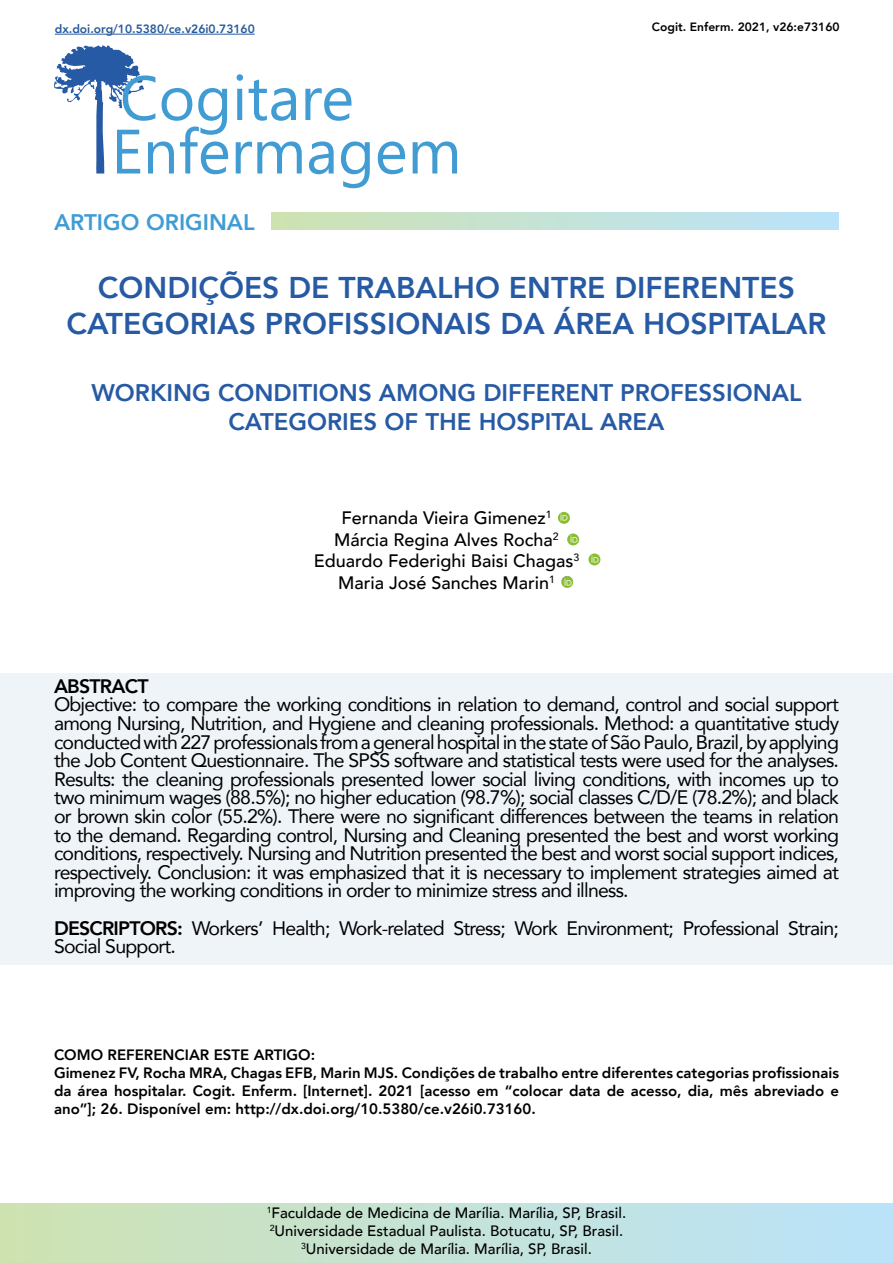
<style>
.page{position:relative;width:893px;height:1263px;background:#fff}
.page>*{position:absolute;margin:0;border:0;box-sizing:border-box;transform-origin:0 0}
.t1{font:800 30px/36px "Avenir";color:#275aa4;text-align:center}
.t2{font:800 24px/28.8px "Avenir";color:#275aa4;text-align:center}
.t3{font:800 22.5px "Avenir";color:#409cd4}
.t4{font:19.5px/18.6px "Avenir";letter-spacing:-.04em;color:#000;text-align:justify}
.t5{font:800 19.5px "Avenir";letter-spacing:-.04em;color:#000}
.t6{font:500 18px/21.6px "Avenir";color:#000;text-align:center}
.t7{font:800 15px/18px "Avenir";color:#000}
.t8{font:500 15px/18px "Avenir";color:#000;text-align:center}
.t9{font:800 12px "Avenir";color:#275b9b}
.t10{font:800 12px "Avenir";color:#000}
.s1{font-weight:800}
</style>
<div class="page">
<svg style="left:236px;top:141px;width:66px;height:32px"></svg>
<svg style="left:309px;top:141px;width:25px;height:33px"></svg>
<svg style="left:341px;top:141px;width:29px;height:47px"></svg>
<svg style="left:378px;top:141px;width:27px;height:33px"></svg>
<svg style="left:413px;top:141px;width:44px;height:32px"></svg>
<svg style="left:54px;top:45px;width:174px;height:129px"></svg>
<svg style="left:237px;top:74px;width:6px;height:46px"></svg>
<svg style="left:249px;top:79px;width:47px;height:42px"></svg>
<svg style="left:305px;top:88px;width:46px;height:33px"></svg>
<hr style="left:55px;top:34px;width:200px;height:1px;background:#275b9b">
<svg style="left:588px;top:553px;width:12px;height:12px"></svg>
<svg style="left:558px;top:512px;width:12px;height:12px"></svg>
<svg style="left:561px;top:576px;width:12px;height:12px"></svg>
<svg style="left:567px;top:533px;width:12px;height:12px"></svg>
<div style="left:271px;top:213px;width:568px;height:16px;background:linear-gradient(to right,#cee2b2,#bae3fb)"></div>
<div style="left:0;top:1203px;width:893px;height:60px;background:linear-gradient(to right,#cee2b1,#bae3fb)"></div>
<div style="left:0;top:673px;width:893px;height:291px;background:#eff4f9"></div>
<p class="t9" style="left:55px;top:20px;width:201px">dx.doi.org/10.5380/ce.v26i0.73160</p>
<p class="t3" style="left:54px;top:204px;width:202px">ARTIGO ORIGINAL</p>
<p class="t10" style="left:652px;top:17px;width:189px">Cogit. Enferm. 2021, v26:e73160</p>
<h1 class="t1" style="left:66px;top:269px;width:761px">CONDIÇÕES DE TRABALHO ENTRE DIFERENTES<br>CATEGORIAS PROFISSIONAIS DA ÁREA HOSPITALAR</h1>
<p class="t2" style="left:91px;top:378px;width:712px">WORKING CONDITIONS AMONG DIFFERENT PROFESSIONAL<br>CATEGORIES OF THE HOSPITAL AREA</p>
<p class="t6" style="left:314px;top:506px;width:267px">Fernanda Vieira Gimenez<sup>1<br></sup>Márcia Regina Alves Rocha<sup>2<br></sup>Eduardo Federighi Baisi Chagas<sup>3<br></sup>Maria José Sanches Marin<sup>1</sup></p>
<p class="t5" style="left:54px;top:671px;width:96px">ABSTRACT</p>
<p class="t4" style="left:54px;top:695px;width:786px">Objective: to compare the working conditions in relation to demand, control and social support among Nursing, Nutrition, and Hygiene and cleaning professionals. Method: a quantitative study conducted with 227 professionals from a general hospital in the state of São Paulo, Brazil, by applying the Job Content Questionnaire. The SPSS software and statistical tests were used for the analyses.<br>Results: the cleaning professionals presented lower social living conditions, with incomes up to two minimum wages (88.5%); no higher education (98.7%); social classes C/D/E (78.2%); and black or brown skin color (55.2%). There were no significant differences between the teams in relation to the demand. Regarding control, Nursing and Cleaning presented the best and worst working conditions, respectively. Nursing and Nutrition presented the best and worst social support indices, respectively. Conclusion: it was emphasized that it is necessary to implement strategies aimed at improving the working conditions in order to minimize stress and illness.</p>
<p class="t4" style="left:54px;top:918px;width:786px"><span class="s1">DESCRIPTORS:</span> Workers’ Health; Work-related Stress; Work Environment; Professional Strain;<br>Social Support.</p>
<p class="t7" style="left:54px;top:1046px;width:786px">COMO REFERENCIAR ESTE ARTIGO:<br>Gimenez FV, Rocha MRA, Chagas EFB, Marin MJS. Condições de trabalho entre diferentes categorias profissionais da área hospitalar. Cogit. Enferm. [Internet]. 2021 [acesso em “colocar data de acesso, dia, mês abreviado e ano”]; 26. Disponível em: http://dx.doi.org/10.5380/ce.v26i0.73160.</p>
<p class="t8" style="left:267px;top:1203px;width:361px"><sup>1</sup>Faculdade de Medicina de Marília. Marília, SP, Brasil.<br><sup>2</sup>Universidade Estadual Paulista. Botucatu, SP, Brasil.<br><sup>3</sup>Universidade de Marília. Marília, SP, Brasil.</p>
</div>
